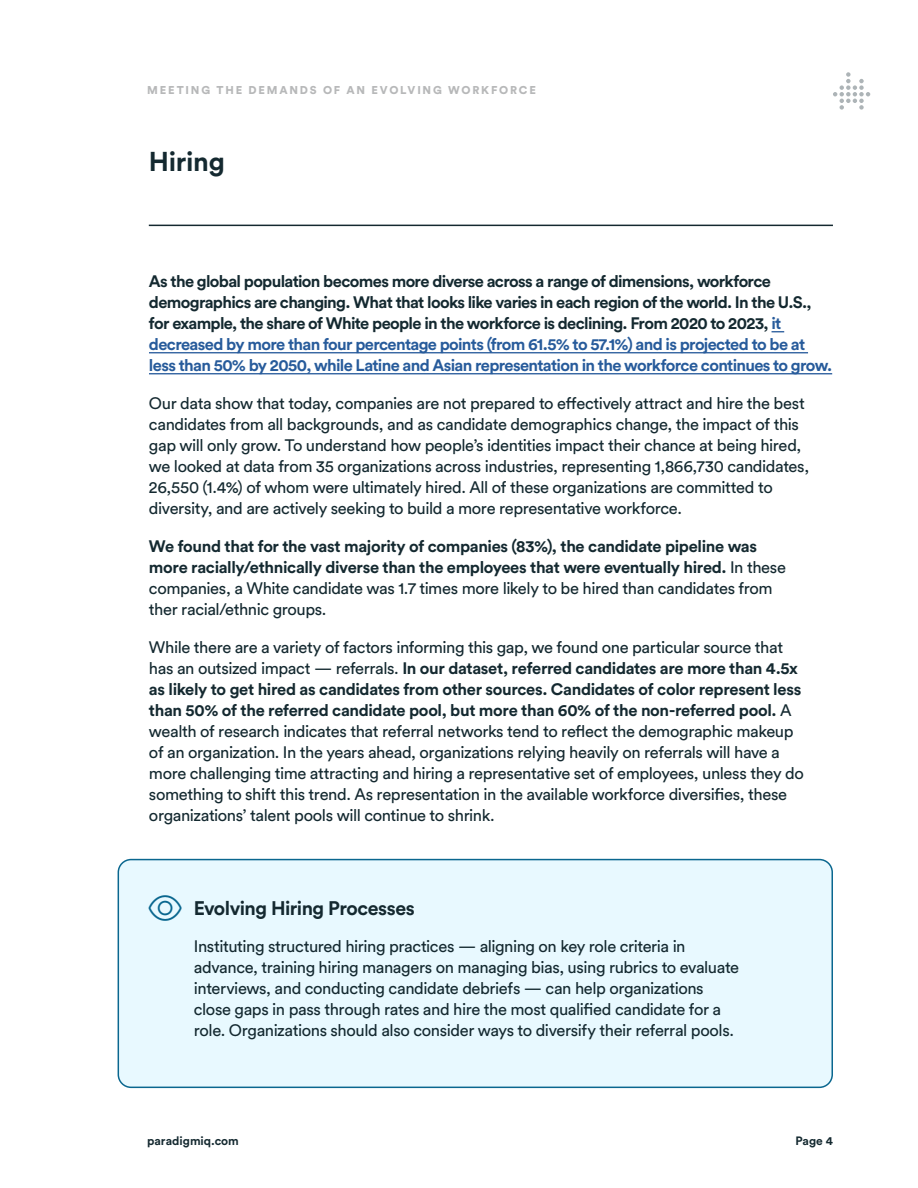
<style>
.page{position:relative;width:918px;height:1188px;background:#fff}
.page>*{position:absolute;margin:0;border:0;box-sizing:border-box;transform-origin:0 0}
.t1{font:700 27px "Circular Std";letter-spacing:-.015em;color:#142930}
.t2{font:700 19.5px "Circular Std";letter-spacing:-.025em;color:#142930}
.t3{font:16.5px/21px "Circular Std";letter-spacing:-.025em;color:#142930}
.t4{font:700 16.5px/21px "Circular Std";letter-spacing:-.04em;color:#142930}
.t5{font:700 16.5px/21px "Circular Std";letter-spacing:-.02em;color:#142930}
.t6{font:700 12px "Circular Std";color:#142930}
.t7{font:900 11.25px "Circular Std";letter-spacing:.16em;color:#b7b8b9}
.s1{color:#275b9b}
.s2{font-weight:400}
.s3{font-weight:700}
</style>
<div class="page">
<hr style="left:149px;top:225px;width:684px;height:1px;background:#142930">
<svg style="left:833px;top:72px;width:37px;height:38px"></svg>
<svg style="left:772px;top:331px;width:12px;height:1px"></svg>
<hr style="left:149px;top:352px;width:659px;height:1px;background:#275b9b">
<hr style="left:149px;top:373px;width:683px;height:1px;background:#275b9b">
<div style="left:118px;top:860px;width:714px;height:227px;background:#e8f9ff;border-radius:13px"></div>
<div style="left:118px;top:859px;width:715px;height:229px;border:2px solid #0a678f;border-radius:13px"></div>
<p class="t7" style="left:147px;top:83px;width:390px">MEETING THE DEMANDS OF AN EVOLVING WORKFORCE</p>
<h1 class="t1" style="left:149px;top:144px;width:78px">Hiring</h1>
<p class="t4" style="left:149px;top:270px;width:685px">As the global population becomes more diverse across a range of dimensions, workforce demographics are changing. What that looks like varies in each region of the world. In the U.S., for example, the share of White people in the workforce is declining. From 2020 to 2023, <span class="s1">it decreased by more than four percentage points (from 61.5% to 57.1%) and is projected to be at less than 50% by 2050, while Latine and Asian representation in the workforce continues to grow.</span></p>
<p class="t3" style="left:149px;top:392px;width:662px">Our data show that today, companies are not prepared to effectively attract and hire the best candidates from all backgrounds, and as candidate demographics change, the impact of this gap will only grow. To understand how people’s identities impact their chance at being hired, we looked at data from 35 organizations across industries, representing 1,866,730 candidates, 26,550 (1.4%) of whom were ultimately hired. All of these organizations are committed to diversity, and are actively seeking to build a more representative workforce.</p>
<p class="t5" style="left:149px;top:535px;width:638px">We found that for the vast majority of companies (83%), the candidate pipeline was more racially/ethnically diverse than the employees that were eventually hired. <span class="s2">In these companies, a White candidate was 1.7 times more likely to be hired than candidates from ther racial/ethnic groups.</span></p>
<p class="t3" style="left:149px;top:636px;width:656px">While there are a variety of factors informing this gap, we found one particular source that has an outsized impact — referrals. <span class="s3">In our dataset, referred candidates are more than 4.5x as likely to get hired as candidates from other sources. Candidates of color represent less than 50% of the referred candidate pool, but more than 60% of the non-referred pool.</span> A wealth of research indicates that referral networks tend to reflect the demographic makeup of an organization. In the years ahead, organizations relying heavily on referrals will have a more challenging time attracting and hiring a representative set of employees, unless they do something to shift this trend. As representation in the available workforce diversifies, these organizations’ talent pools will continue to shrink.</p>
<p class="t2" style="left:194px;top:896px;width:223px">Evolving Hiring Processes</p>
<p class="t3" style="left:194px;top:936px;width:547px">Instituting structured hiring practices — aligning on key role criteria in advance, training hiring managers on managing bias, using rubrics to evaluate interviews, and conducting candidate debriefs — can help organizations close gaps in pass through rates and hire the most qualified candidate for a role. Organizations should also consider ways to diversify their referral pools.</p>
<p class="t6" style="left:147px;top:1134px;width:93px">paradigmiq.com</p>
<p class="t6" style="left:796px;top:1134px;width:39px">Page 4</p>
</div>
